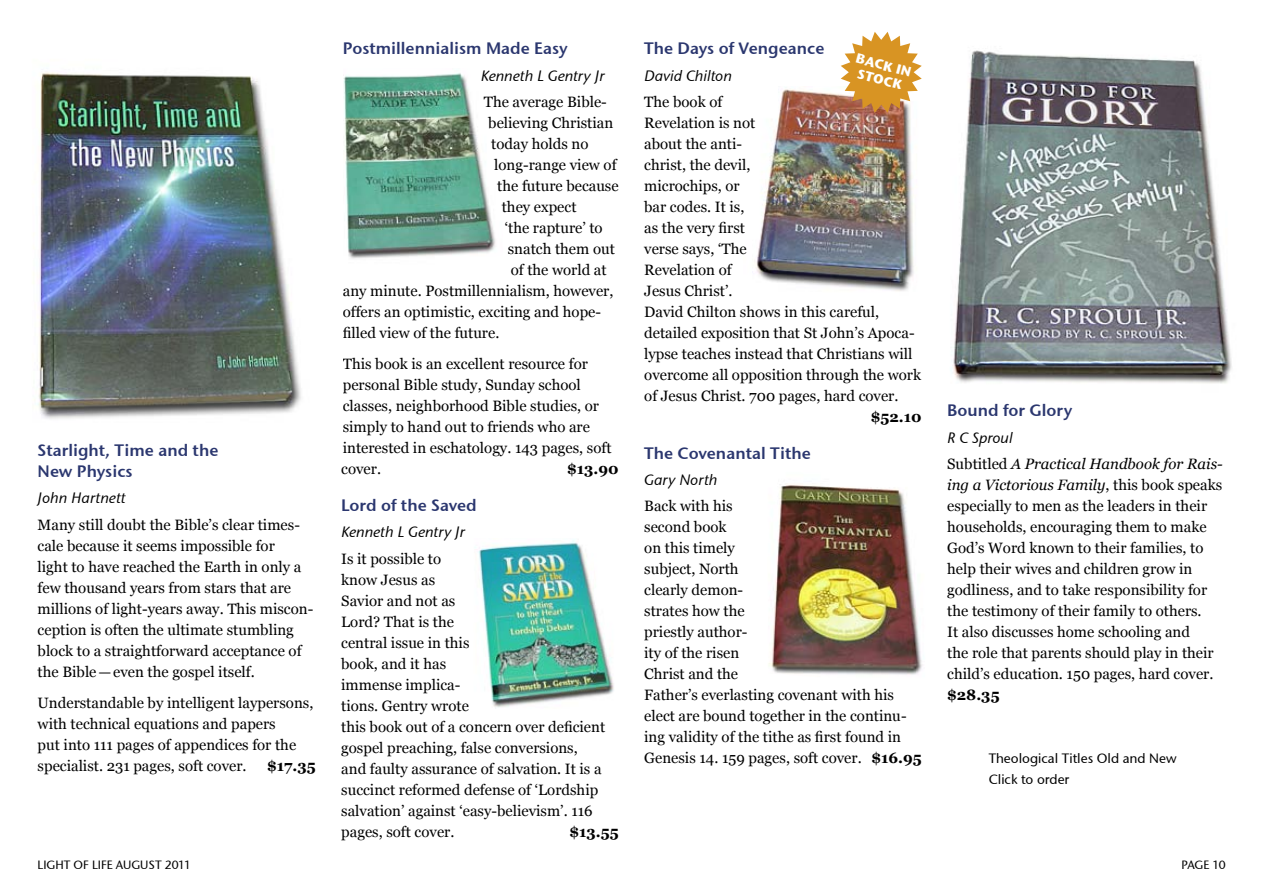
<style>
.page{position:relative;width:1263px;height:893px;background:#fff}
.page>*{position:absolute;margin:0;border:0;box-sizing:border-box;transform-origin:0 0}
.t1{font:16.5px/21px "Stone Sans Sem ITCTT Semi";color:#2b376f}
.t2{font:15px/21px "Georgia";color:#000}
.t3{font:italic 15px "Stone Sans ITCTT Medium";color:#000}
.t4{font:700 15px "Georgia";color:#000}
.t5{font:13.5px/21px "Stone Sans ITCTT Medium";color:#000}
.t6{font:13.5px/15px "Stone Sans ITCTT Bold";color:#fff;text-align:center}
.t7{font:12px "Stone Sans ITCTT Medium";color:#000}
.s1{font-weight:700}
.s2{font-style:italic}
</style>
<div class="page">
<img style="left:754px;top:89px;width:160px;height:202px">
<img style="left:343px;top:73px;width:153px;height:186px">
<img style="left:953px;top:50px;width:279px;height:334px">
<img style="left:33px;top:72px;width:268px;height:347px">
<img style="left:475px;top:540px;width:139px;height:168px">
<img style="left:769px;top:485px;width:154px;height:190px">
<svg style="left:841px;top:32px;width:81px;height:81px"></svg>
<p class="t1" style="left:38px;top:440px;width:182px">Starlight, Time and the<br>New Physics</p>
<p class="t3" style="left:38px;top:489px;width:89px">John Hartnett</p>
<p class="t2" style="left:38px;top:514px;width:277px">Many still doubt the Bible’s clear times&shy;cale because it seems impossible for<br>light to have reached the Earth in only a few thousand years from stars that are millions of light-years away. This miscon&shy;ception is often the ultimate stumbling block to a straightforward acceptance of the Bible—even the gospel itself.</p>
<p class="t2" style="left:38px;top:692px;width:277px">Understandable by intelligent laypersons, with technical equations and papers<br>put into 111 pages of appendices for the specialist. 231 pages, soft cover.</p>
<p class="t4" style="left:267px;top:757px;width:50px">$17.35</p>
<p class="t1" style="left:343px;top:38px;width:227px">Postmillennialism Made Easy</p>
<p class="t3" style="left:481px;top:66px;width:125px">Kenneth L Gentry Jr</p>
<p class="t2" style="left:484px;top:91px;width:125px">The average Bible-</p>
<p class="t2" style="left:488px;top:112px;width:126px">believing Christian</p>
<p class="t2" style="left:491px;top:133px;width:99px">today holds no</p>
<p class="t2" style="left:494px;top:154px;width:124px">long-range view of</p>
<p class="t2" style="left:497px;top:175px;width:123px">the future because</p>
<p class="t2" style="left:502px;top:196px;width:76px">they expect</p>
<p class="t2" style="left:505px;top:217px;width:99px">‘the rapture’ to</p>
<p class="t2" style="left:508px;top:238px;width:109px">snatch them out</p>
<p class="t2" style="left:511px;top:259px;width:97px">of the world at</p>
<p class="t2" style="left:343px;top:280px;width:272px">any minute. Postmillennialism, however,</p>
<p class="t2" style="left:343px;top:301px;width:260px">offers an optimistic, exciting and hope-</p>
<p class="t2" style="left:343px;top:322px;width:158px">filled view of the future.</p>
<p class="t2" style="left:341px;top:354px;width:272px">This book is an excellent resource for personal Bible study, Sunday school classes, neighborhood Bible studies, or simply to hand out to friends who are interested in eschatology. 143 pages, soft cover.</p>
<p class="t4" style="left:567px;top:461px;width:53px">$13.90</p>
<p class="t1" style="left:341px;top:495px;width:137px">Lord of the Saved</p>
<p class="t3" style="left:341px;top:523px;width:125px">Kenneth L Gentry Jr</p>
<p class="t2" style="left:341px;top:548px;width:265px">Is it possible to<br>know Jesus as<br>Savior and not as<br>Lord? That is the<br>central issue in this<br>book, and it has<br>immense implica-<br>tions. Gentry wrote<br>this book out of a concern over deficient gospel preaching, false conversions, and faulty assurance of salvation. It is a succinct reformed defense of ‘Lordship salvation’ against ‘easy-believism’. 116 pages, soft cover.</p>
<p class="t4" style="left:569px;top:823px;width:51px">$13.55</p>
<p class="t1" style="left:644px;top:38px;width:182px">The Days of Vengeance</p>
<p class="t3" style="left:644px;top:66px;width:89px">David Chilton</p>
<p class="t2" style="left:644px;top:91px;width:278px">The book of<br>Revelation is not<br>about the anti-<br>christ, the devil,<br>microchips, or<br>bar codes. It is,<br>as the very first<br>verse says, ‘The<br>Revelation of<br>Jesus Christ’.<br>David Chilton shows in this careful, detailed exposition that St John’s Apoca&shy;lypse teaches instead that Christians will overcome all opposition through the work of Jesus Christ. 700 pages, hard cover.</p>
<p class="t4" style="left:871px;top:408px;width:52px">$52.10</p>
<p class="t1" style="left:644px;top:442px;width:168px">The Covenantal Tithe</p>
<p class="t3" style="left:644px;top:471px;width:75px">Gary North</p>
<p class="t2" style="left:644px;top:495px;width:279px">Back with his<br>second book<br>on this timely<br>subject, North<br>clearly demon-<br>strates how the<br>priestly author-<br>ity of the risen<br>Christ and the<br>Father’s everlasting covenant with his elect are bound together in the continu&shy;ing validity of the tithe as first found in<br>Genesis 14. 159 pages, soft cover. <span class="s1">$16.95</span></p>
<p class="t6" style="left:858px;top:50px;width:59px;rotate:15deg">BACK IN<br>STOCK</p>
<p class="t1" style="left:947px;top:400px;width:127px">Bound for Glory</p>
<p class="t3" style="left:947px;top:428px;width:67px">R C Sproul</p>
<p class="t2" style="left:947px;top:453px;width:277px">Subtitled <span class="s2">A Practical Handbook for Rais&shy;ing a Victorious Family</span>, this book speaks especially to men as the leaders in their households, encouraging them to make God’s Word known to their families, to help their wives and children grow in godliness, and to take responsibility for the testimony of their family to others.<br>It also discusses home schooling and<br>the role that parents should play in their child’s education. 150 pages, hard cover.</p>
<p class="t4" style="left:947px;top:686px;width:54px">$28.35</p>
<p class="t5" style="left:989px;top:748px;width:190px">Theological Titles Old and New<br>Click to order</p>
<p class="t7" style="left:38px;top:858px;width:155px">LIGHT OF LIFE AUGUST 2011</p>
<p class="t7" style="left:1181px;top:858px;width:46px">PAGE 10</p>
</div>
